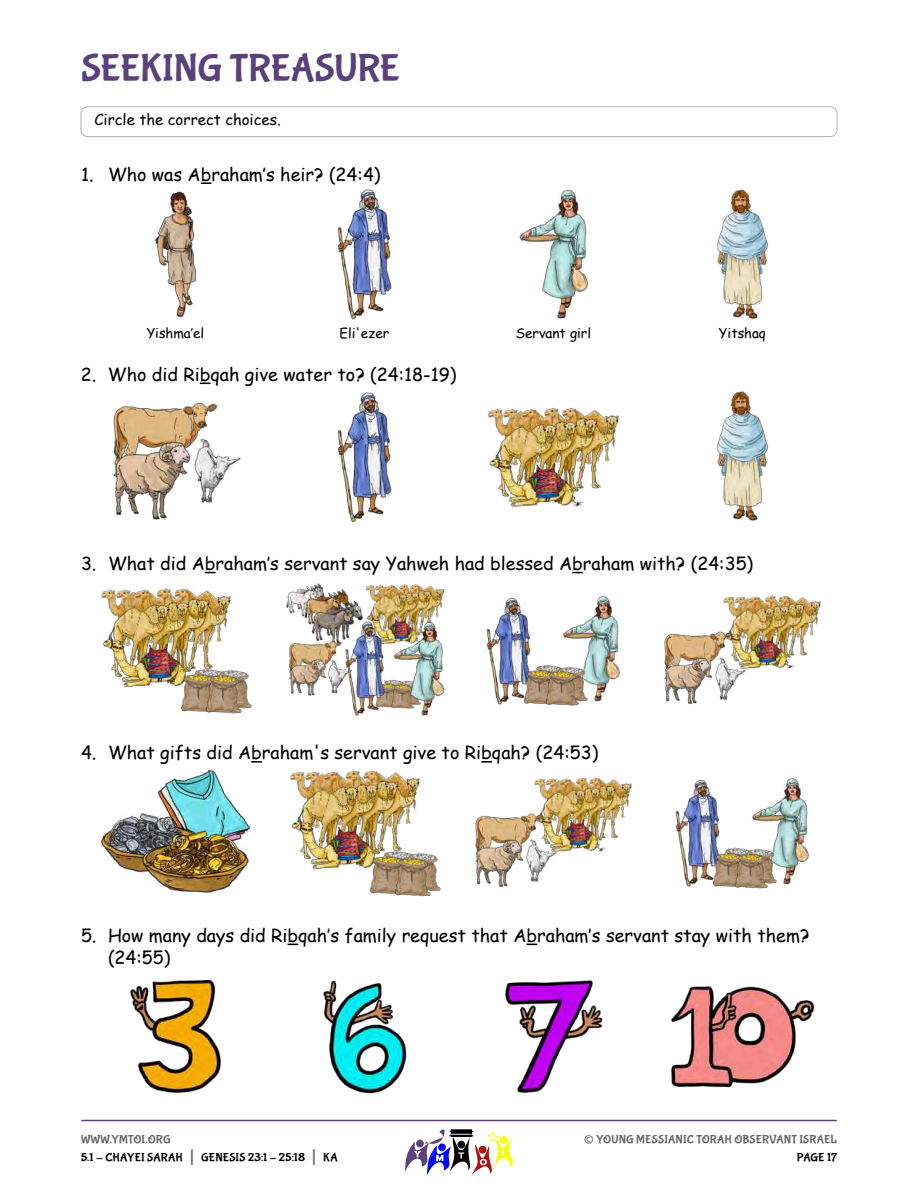
<style>
.page{position:relative;width:918px;height:1188px;background:#fff}
.page>*{position:absolute;margin:0;border:0;box-sizing:border-box;transform-origin:0 0}
.t1{font:39px "Bubblegum Sans";letter-spacing:-.01em;color:#59417c}
.t2{font:27px "Bubblegum Sans";color:#666}
.t3{font:18px/21.6px "Comic Sans MS";color:#000}
.t4{font:15px "Comic Sans MS";color:#000}
.t5{font:13.5px "Comic Sans MS";color:#000}
.t6{font:12px/18px "Bubblegum Sans";letter-spacing:.01em;color:#000}
.t7{font:12px "Bubblegum Sans";letter-spacing:.01em;color:#666}
.s1{color:#666}
.s2{font-size:21px;color:#666}
</style>
<div class="page">
<hr style="left:82px;top:1120px;width:754px;height:1px;background:#59417c">
<svg style="left:405px;top:1129px;width:108px;height:46px"></svg>
<div style="left:81px;top:106px;width:756px;height:31px;border:1px solid #b2b2b2;border-radius:7px"></div>
<svg style="left:201px;top:182px;width:10px;height:2px"></svg>
<svg style="left:251px;top:761px;width:11px;height:2px"></svg>
<svg style="left:481px;top:761px;width:11px;height:2px"></svg>
<img style="left:154px;top:191px;width:42px;height:127px">
<img style="left:337px;top:189px;width:55px;height:130px">
<img style="left:519px;top:190px;width:69px;height:129px">
<img style="left:717px;top:189px;width:52px;height:130px">
<img style="left:113px;top:402px;width:105px;height:36px">
<img style="left:113px;top:438px;width:79px;height:82px">
<img style="left:192px;top:436px;width:49px;height:67px">
<img style="left:337px;top:392px;width:55px;height:130px">
<img style="left:487px;top:407px;width:84px;height:101px">
<img style="left:717px;top:391px;width:52px;height:130px">
<img style="left:100px;top:588px;width:82px;height:100px">
<img style="left:191px;top:668px;width:24px;height:5px">
<img style="left:215px;top:669px;width:37px;height:40px">
<img style="left:180px;top:673px;width:38px;height:39px">
<img style="left:205px;top:674px;width:37px;height:40px">
<img style="left:286px;top:583px;width:129px;height:61px">
<img style="left:288px;top:640px;width:55px;height:19px">
<img style="left:289px;top:658px;width:38px;height:38px">
<img style="left:327px;top:659px;width:17px;height:35px">
<img style="left:386px;top:679px;width:6px;height:4px">
<img style="left:386px;top:683px;width:6px;height:25px">
<img style="left:391px;top:684px;width:1px;height:24px">
<img style="left:344px;top:621px;width:42px;height:95px">
<img style="left:392px;top:620px;width:53px;height:96px">
<img style="left:563px;top:596px;width:57px;height:106px">
<img style="left:486px;top:597px;width:45px;height:108px">
<img style="left:536px;top:664px;width:30px;height:5px">
<img style="left:555px;top:666px;width:33px;height:35px">
<img style="left:523px;top:669px;width:34px;height:36px">
<img style="left:545px;top:670px;width:34px;height:36px">
<img style="left:723px;top:595px;width:62px;height:74px">
<img style="left:664px;top:630px;width:70px;height:31px">
<img style="left:664px;top:656px;width:49px;height:49px">
<img style="left:714px;top:656px;width:33px;height:44px">
<img style="left:157px;top:769px;width:92px;height:57px">
<img style="left:100px;top:809px;width:105px;height:63px">
<img style="left:138px;top:826px;width:113px;height:67px">
<img style="left:289px;top:770px;width:82px;height:100px">
<img style="left:380px;top:850px;width:24px;height:5px">
<img style="left:404px;top:852px;width:37px;height:39px">
<img style="left:369px;top:855px;width:38px;height:39px">
<img style="left:394px;top:857px;width:37px;height:39px">
<img style="left:534px;top:777px;width:62px;height:75px">
<img style="left:475px;top:812px;width:70px;height:31px">
<img style="left:475px;top:838px;width:49px;height:49px">
<img style="left:525px;top:838px;width:33px;height:44px">
<img style="left:752px;top:778px;width:57px;height:107px">
<img style="left:675px;top:779px;width:45px;height:108px">
<img style="left:725px;top:847px;width:30px;height:5px">
<img style="left:744px;top:848px;width:33px;height:36px">
<img style="left:712px;top:852px;width:34px;height:35px">
<img style="left:734px;top:853px;width:34px;height:36px">
<img style="left:130px;top:979px;width:91px;height:114px">
<img style="left:323px;top:980px;width:84px;height:114px">
<img style="left:505px;top:980px;width:98px;height:113px">
<img style="left:671px;top:986px;width:144px;height:102px">
<h1 class="t1" style="left:81px;top:44px;width:321px">SEEKING TREASURE</h1>
<p class="t4" style="left:94px;top:113px;width:188px">Circle the correct choices.</p>
<p class="t3" style="left:81px;top:165px;width:301px">1. Who was Abraham’s heir? (24:4)</p>
<p class="t5" style="left:147px;top:323px;width:59px">Yishma’el</p>
<p class="t5" style="left:340px;top:327px;width:51px">Eli'ezer</p>
<p class="t5" style="left:516px;top:327px;width:77px">Servant girl</p>
<p class="t5" style="left:719px;top:327px;width:49px">Yitshaq</p>
<p class="t3" style="left:81px;top:365px;width:377px">2. Who did Ribqah give water to? (24:18-19)</p>
<p class="t3" style="left:81px;top:555px;width:674px">3. What did Abraham’s servant say Yahweh had blessed Abraham with? (24:35)</p>
<p class="t3" style="left:81px;top:744px;width:519px">4. What gifts did Abraham's servant give to Ribqah? (24:53)</p>
<p class="t3" style="left:108px;top:926px;width:703px;text-indent:-27px">5. How many days did Ribqah’s family request that Abraham’s servant stay with them? (24:55)</p>
<p class="t6" style="left:81px;top:1130px;width:258px"><span class="s1">WWW.YMTOI.ORG<br></span>5.1 - CHAYEI SARAH <span class="s2">|</span> GENESIS 23:1 - 25:18 <span class="s2">|</span> KA</p>
<h2 class="t2" style="left:584px;top:1122px;width:12px">©</h2>
<p class="t7" style="left:596px;top:1132px;width:242px">YOUNG MESSIANIC TORAH OBSERVANT ISRAEL</p>
<p class="t6" style="left:797px;top:1148px;width:42px">PAGE 17</p>
</div>
